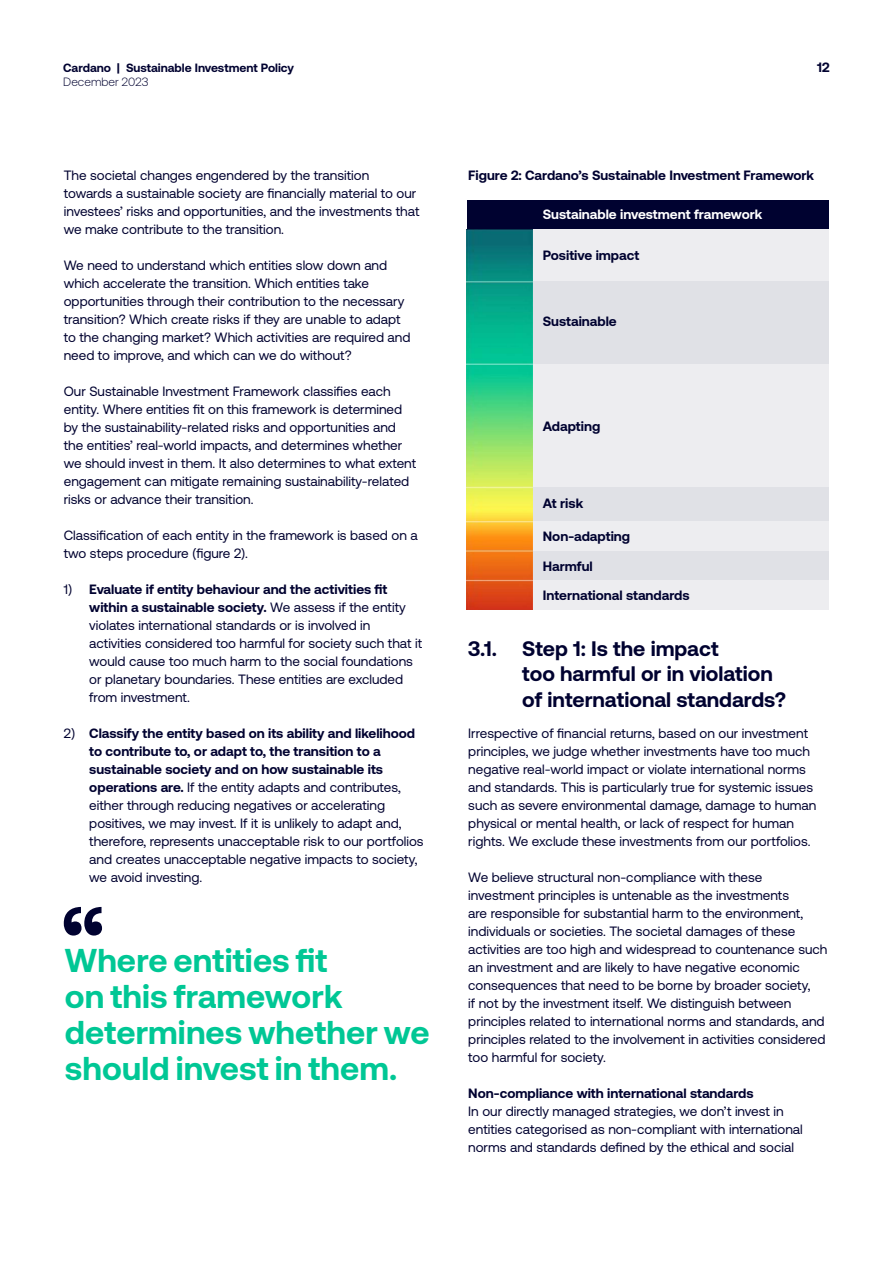
<style>
.page{position:relative;width:893px;height:1263px;background:#fff}
.page>*{position:absolute;margin:0;border:0;box-sizing:border-box;transform-origin:0 0}
.t1{font:700 33px/36px "Aeonik";letter-spacing:.005em;color:#00c795}
.t2{font:700 21px/25.5px "Aeonik";color:#000230}
.t3{font:13.5px/18px "Aeonik";color:#000230}
.t4{font:700 13.5px/29.1px "Aeonik";color:#000230}
.t5{font:700 13.5px "Aeonik";color:#fff}
.t6{font:700 12px "Aeonik";color:#000230}
.t7{font:300 12px "Aeonik";color:#000230}
.s1{font-weight:700}
</style>
<div class="page">
<svg style="left:64px;top:907px;width:38px;height:28px"></svg>
<div style="left:467px;top:200px;width:362px;height:29px;background:#000230"></div>
<div style="left:467px;top:229px;width:362px;height:53px;background:#ededf0"></div>
<div style="left:467px;top:364px;width:362px;height:124px;background:#ededf0"></div>
<div style="left:467px;top:282px;width:362px;height:82px;background:#e0e1e6"></div>
<div style="left:467px;top:488px;width:362px;height:34px;background:#e0e1e6"></div>
<div style="left:467px;top:522px;width:362px;height:29px;background:#ededf0"></div>
<div style="left:467px;top:551px;width:362px;height:29px;background:#e0e1e6"></div>
<div style="left:467px;top:580px;width:362px;height:30px;background:#ededf0"></div>
<img style="left:467px;top:229px;width:65px;height:381px">
<p class="t6" style="left:63px;top:61px;width:232px">Cardano | Sustainable Investment Policy</p>
<p class="t4" style="left:817px;top:53px;width:14px">12</p>
<p class="t7" style="left:63px;top:75px;width:87px">December 2023</p>
<p class="t3" style="left:64px;top:166px;width:357px">The societal changes engendered by the transition towards a sustainable society are financially material to our investees’ risks and opportunities, and the investments that we make contribute to the transition.</p>
<p class="t3" style="left:64px;top:256px;width:348px">We need to understand which entities slow down and which accelerate the transition. Which entities take opportunities through their contribution to the necessary transition? Which create risks if they are unable to adapt to the changing market? Which activities are required and need to improve, and which can we do without?</p>
<p class="t3" style="left:64px;top:382px;width:354px">Our Sustainable Investment Framework classifies each entity. Where entities fit on this framework is determined by the sustainability-related risks and opportunities and the entities’ real-world impacts, and determines whether we should invest in them. It also determines to what extent engagement can mitigate remaining sustainability-related risks or advance their transition.</p>
<p class="t3" style="left:64px;top:526px;width:355px">Classification of each entity in the framework is based on a two steps procedure (figure 2).</p>
<p class="t3" style="left:89px;top:580px;width:335px;text-indent:-26px">1) <span class="s1">Evaluate if entity behaviour and the activities fit within a sustainable society.</span> We assess if the entity violates international standards or is involved in activities considered too harmful for society such that it would cause too much harm to the social foundations or planetary boundaries. These entities are excluded from investment.</p>
<p class="t3" style="left:89px;top:724px;width:336px;text-indent:-26px">2) <span class="s1">Classify the entity based on its ability and likelihood to contribute to, or adapt to, the transition to a sustainable society and on how sustainable its operations are.</span> If the entity adapts and contributes, either through reducing negatives or accelerating positives, we may invest. If it is unlikely to adapt and, therefore, represents unacceptable risk to our portfolios and creates unacceptable negative impacts to society, we avoid investing.</p>
<h1 class="t1" style="left:65px;top:942px;width:366px">Where entities fit<br>on this framework determines whether we should invest in them.</h1>
<p class="t4" style="left:468px;top:161px;width:347px">Figure 2: Cardano’s Sustainable Investment Framework</p>
<p class="t5" style="left:543px;top:207px;width:221px">Sustainable investment framework</p>
<p class="t4" style="left:543px;top:241px;width:98px">Positive impact</p>
<p class="t4" style="left:543px;top:306px;width:75px">Sustainable</p>
<p class="t4" style="left:543px;top:412px;width:59px">Adapting</p>
<p class="t4" style="left:543px;top:489px;width:42px">At risk</p>
<p class="t4" style="left:543px;top:522px;width:89px">Non-adapting</p>
<p class="t4" style="left:543px;top:552px;width:148px">Harmful<br>International standards</p>
<h2 class="t2" style="left:522px;top:635px;width:265px;text-indent:-54px">3.1. Step 1: Is the impact<br>too harmful or in violation of international standards?</h2>
<p class="t3" style="left:468px;top:724px;width:350px">Irrespective of financial returns, based on our investment principles, we judge whether investments have too much negative real-world impact or violate international norms and standards. This is particularly true for systemic issues such as severe environmental damage, damage to human physical or mental health, or lack of respect for human rights. We exclude these investments from our portfolios.</p>
<p class="t3" style="left:468px;top:868px;width:361px">We believe structural non-compliance with these investment principles is untenable as the investments<br>are responsible for substantial harm to the environment, individuals or societies. The societal damages of these activities are too high and widespread to countenance such an investment and are likely to have negative economic consequences that need to be borne by broader society,<br>if not by the investment itself. We distinguish between principles related to international norms and standards, and principles related to the involvement in activities considered too harmful for society.</p>
<p class="t4" style="left:468px;top:1079px;width:287px">Non-compliance with international standards</p>
<p class="t3" style="left:468px;top:1102px;width:336px">In our directly managed strategies, we don’t invest in entities categorised as non-compliant with international norms and standards defined by the ethical and social</p>
</div>
